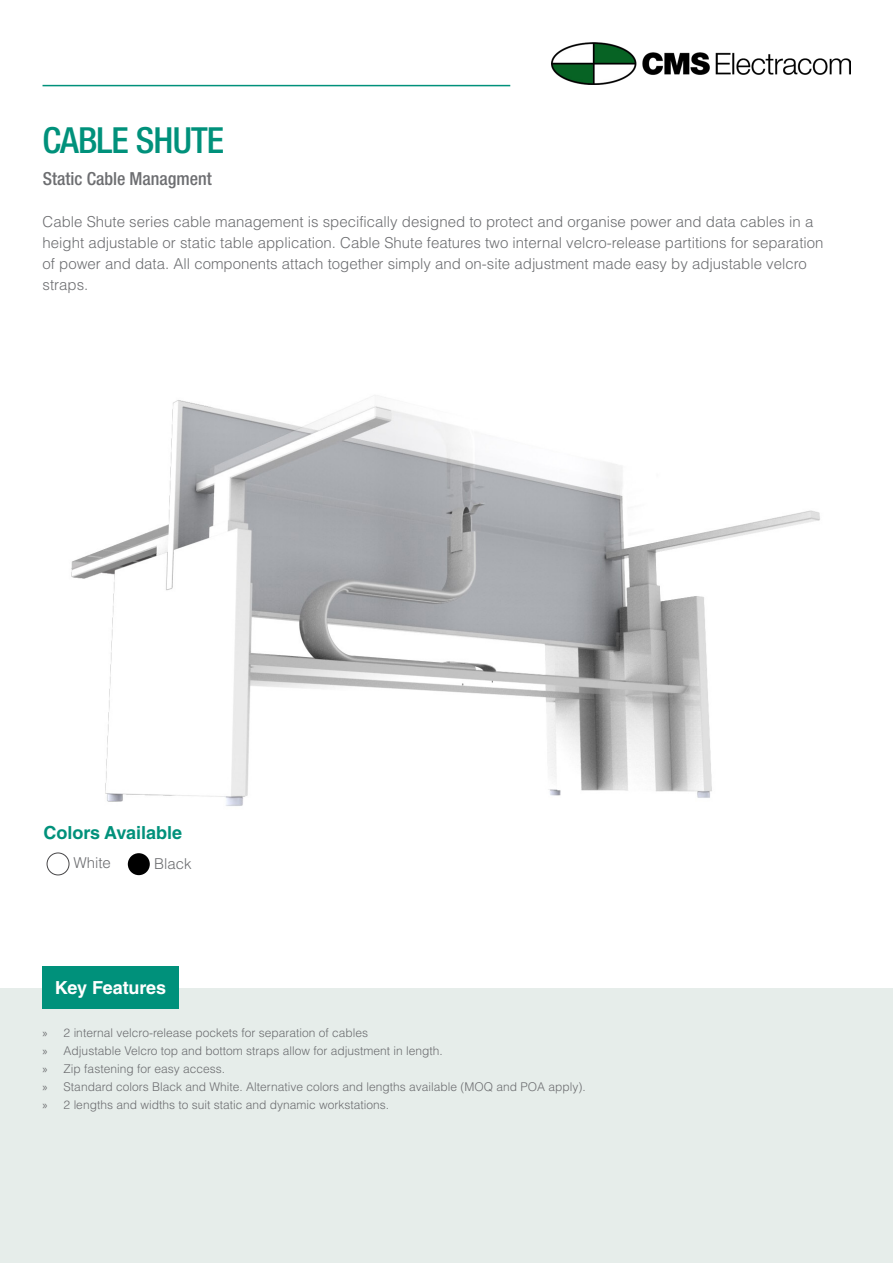
<style>
.page{position:relative;width:893px;height:1263px;background:#fff}
.page>*{position:absolute;margin:0;border:0;box-sizing:border-box;transform-origin:0 0}
.t1{font:500 condensed 36px "Helvetica Neue LT Std";letter-spacing:-.025em;color:#00917b}
.t2{font:500 condensed 18px "Helvetica Neue LT Std";color:#6d6e71}
.t3{font:700 18px "Helvetica LT Std";color:#00917b}
.t4{font:700 18px "Helvetica LT Std";letter-spacing:-.015em;color:#fff}
.t5{font:300 15px/21px "Helvetica LT Std";color:#6d6e71}
.t6{font:300 12px/18px "Helvetica LT Std";color:#6d6e71}
.s1{font-family:"Myriad Pro";font-weight:400}
</style>
<div class="page">
<img style="left:552px;top:42px;width:298px;height:43px">
<hr style="left:43px;top:85px;width:467px;height:1px;background:#00917b">
<div style="left:128px;top:853px;width:22px;height:22px;background:#000;border-radius:50%"></div>
<div style="left:47px;top:853px;width:22px;height:22px;border:1px solid #464547;border-radius:50%"></div>
<div style="left:0;top:988px;width:893px;height:275px;background:#e6edea"></div>
<div style="left:42px;top:967px;width:136px;height:42px;background:#00917b"></div>
<img style="left:71px;top:395px;width:749px;height:411px">
<h1 class="t1" style="left:43px;top:118px;width:183px">CABLE SHUTE</h1>
<p class="t2" style="left:43px;top:168px;width:171px">Static Cable Managment</p>
<p class="t5" style="left:43px;top:211px;width:782px">Cable Shute series cable management is specifically designed to protect and organise power and data cables in a height adjustable or static table application. Cable Shute features two internal velcro-release partitions for separation of power and data. All components attach together simply and on-site adjustment made easy by adjustable velcro straps.</p>
<p class="t3" style="left:43px;top:821px;width:140px">Colors Available</p>
<p class="t5" style="left:73px;top:852px;width:39px">White</p>
<p class="t5" style="left:154px;top:853px;width:39px">Black</p>
<p class="t4" style="left:55px;top:977px;width:113px">Key Features</p>
<p class="t6" style="left:42px;top:1024px;width:545px"><span class="s1">»</span> 2 internal velcro-release pockets for separation of cables<br><span class="s1">»</span> Adjustable Velcro top and bottom straps allow for adjustment in length.<br><span class="s1">»</span> Zip fastening for easy access.<br><span class="s1">»</span> Standard colors Black and White. Alternative colors and lengths available (MOQ and POA apply). <span class="s1">»</span> 2 lengths and widths to suit static and dynamic workstations.</p>
</div>
